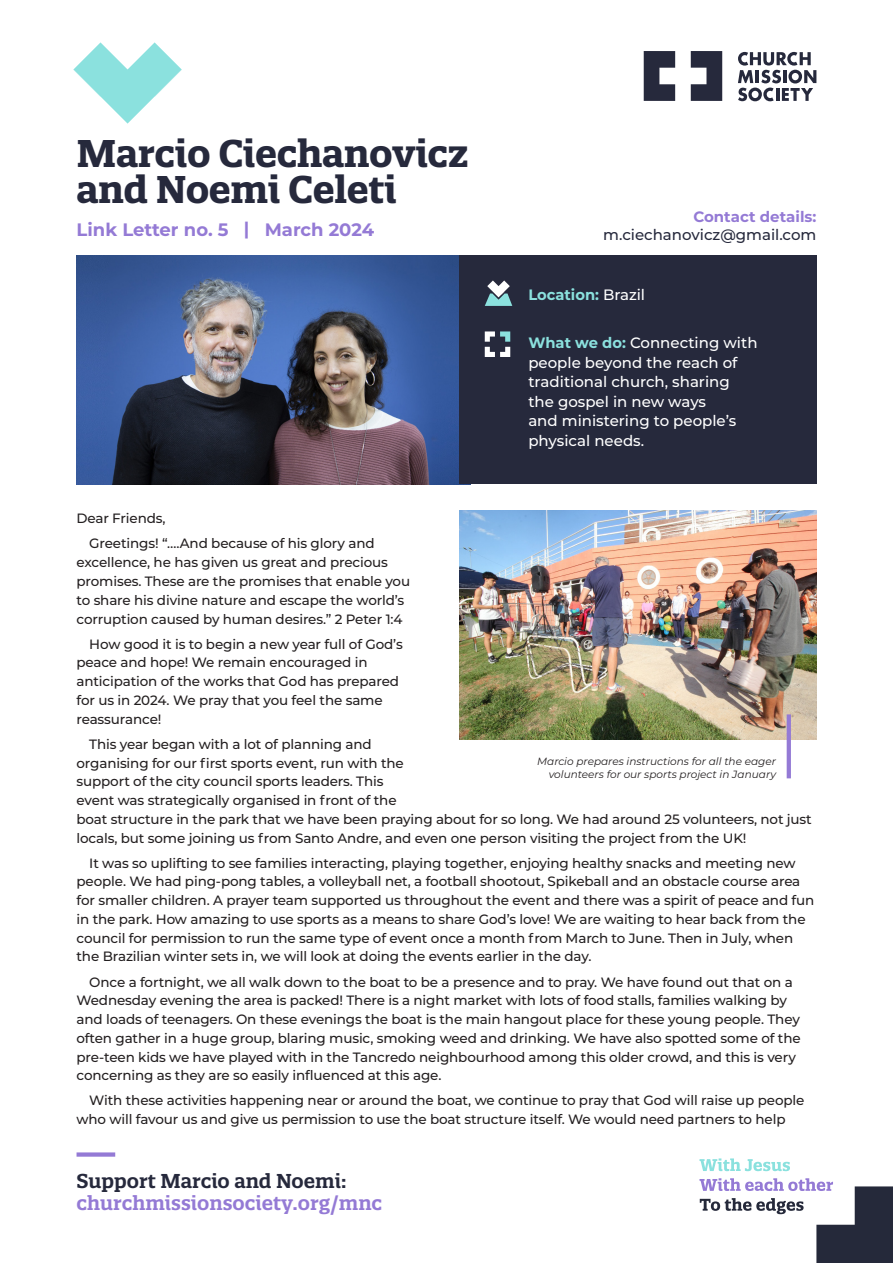
<style>
.page{position:relative;width:893px;height:1263px;background:#fff}
.page>*{position:absolute;margin:0;border:0;box-sizing:border-box;transform-origin:0 0}
.t1{font:700 37.5px/36px "Quatro Slab";letter-spacing:-.01em;color:#26293c}
.t2{font:600 19.5px "Quatro Slab";color:#947ad5}
.t3{font:600 19.5px "Quatro Slab";color:#26293c}
.t4{font:700 18px "Montserrat";color:#947ad5}
.t5{font:500 15px/19.5px "Montserrat";color:#fff}
.t6{font:500 15px "Montserrat";color:#26293c}
.t7{font:700 15px "Montserrat";color:#8be1de}
.t8{font:700 15px "Montserrat";color:#947ad5}
.t9{font:500 13.5px/18.8px "Montserrat";letter-spacing:-.01em;color:#231f20}
.t10{font:italic 10.5px/13.5px "Montserrat";color:#231f20;text-align:right}
.s1{font-weight:500;color:#fff}
.s2{font-weight:700;color:#8be1de}
</style>
<div class="page">
<img style="left:459px;top:510px;width:357px;height:230px">
<hr style="left:787px;top:714px;width:4px;height:64px;background:#947ad5">
<img style="left:77px;top:256px;width:382px;height:228px">
<div style="left:459px;top:255px;width:357px;height:229px;background:#26293c"></div>
<svg style="left:691px;top:51px;width:31px;height:50px"></svg>
<svg style="left:644px;top:51px;width:31px;height:50px"></svg>
<svg style="left:738px;top:52px;width:78px;height:49px"></svg>
<svg style="left:485px;top:280px;width:27px;height:26px"></svg>
<svg style="left:485px;top:331px;width:25px;height:26px"></svg>
<div style="left:77px;top:1152px;width:38px;height:5px;background:#947ad5"></div>
<svg style="left:699px;top:1158px;width:91px;height:13px"></svg>
<svg style="left:699px;top:1178px;width:194px;height:85px"></svg>
<svg style="left:73px;top:42px;width:109px;height:82px"></svg>
<h1 class="t1" style="left:77px;top:135px;width:394px">Marcio Ciechanovicz and Noemi Celeti</h1>
<h3 class="t4" style="left:77px;top:217px;width:299px">Link Letter no. 5 | March 2024</h3>
<p class="t8" style="left:693px;top:206px;width:125px">Contact details:</p>
<p class="t6" style="left:603px;top:224px;width:215px">m.ciechanovicz@gmail.com</p>
<p class="t7" style="left:528px;top:284px;width:118px">Location: <span class="s1">Brazil</span></p>
<p class="t5" style="left:528px;top:332px;width:231px"><span class="s2">What we do:</span> Connecting with people beyond the reach of traditional church, sharing the gospel in new ways<br>and ministering to people’s physical needs.</p>
<p class="t9" style="left:89px;top:505px;width:287px;line-height:25px;text-indent:-13px">Dear Friends,<br>Greetings! “….And because of his glory and</p>
<p class="t9" style="left:77px;top:552px;width:335px">excellence, he has given us great and precious promises. These are the promises that enable you to share his divine nature and escape the world’s corruption caused by human desires.” 2 Peter 1:4</p>
<p class="t9" style="left:77px;top:634px;width:328px;text-indent:13px">How good it is to begin a new year full of God’s peace and hope! We remain encouraged in anticipation of the works that God has prepared for us in 2024. We pray that you feel the same reassurance!</p>
<p class="t9" style="left:77px;top:734px;width:737px;text-indent:13px">This year began with a lot of planning and<br>organising for our first sports event, run with the<br>support of the city council sports leaders. This<br>event was strategically organised in front of the<br>boat structure in the park that we have been praying about for so long. We had around 25 volunteers, not just locals, but some joining us from Santo Andre, and even one person visiting the project from the UK!</p>
<p class="t9" style="left:77px;top:853px;width:739px;text-indent:13px">It was so uplifting to see families interacting, playing together, enjoying healthy snacks and meeting new people. We had ping-pong tables, a volleyball net, a football shootout, Spikeball and an obstacle course area for smaller children. A prayer team supported us throughout the event and there was a spirit of peace and fun in the park. How amazing to use sports as a means to share God’s love! We are waiting to hear back from the council for permission to run the same type of event once a month from March to June. Then in July, when the Brazilian winter sets in, we will look at doing the events earlier in the day.</p>
<p class="t9" style="left:77px;top:972px;width:726px;text-indent:13px">Once a fortnight, we all walk down to the boat to be a presence and to pray. We have found out that on a Wednesday evening the area is packed! There is a night market with lots of food stalls, families walking by and loads of teenagers. On these evenings the boat is the main hangout place for these young people. They often gather in a huge group, blaring music, smoking weed and drinking. We have also spotted some of the pre-teen kids we have played with in the Tancredo neighbourhood among this older crowd, and this is very concerning as they are so easily influenced at this age.</p>
<p class="t9" style="left:77px;top:1091px;width:729px;text-indent:13px">With these activities happening near or around the boat, we continue to pray that God will raise up people who will favour us and give us permission to use the boat structure itself. We would need partners to help</p>
<p class="t10" style="left:537px;top:754px;width:240px">Marcio prepares instructions for all the eager volunteers for our sports project in January</p>
<h2 class="t3" style="left:77px;top:1168px;width:271px">Support Marcio and Noemi:</h2>
<h2 class="t2" style="left:77px;top:1191px;width:307px">churchmissionsociety.org/mnc</h2>
</div>
